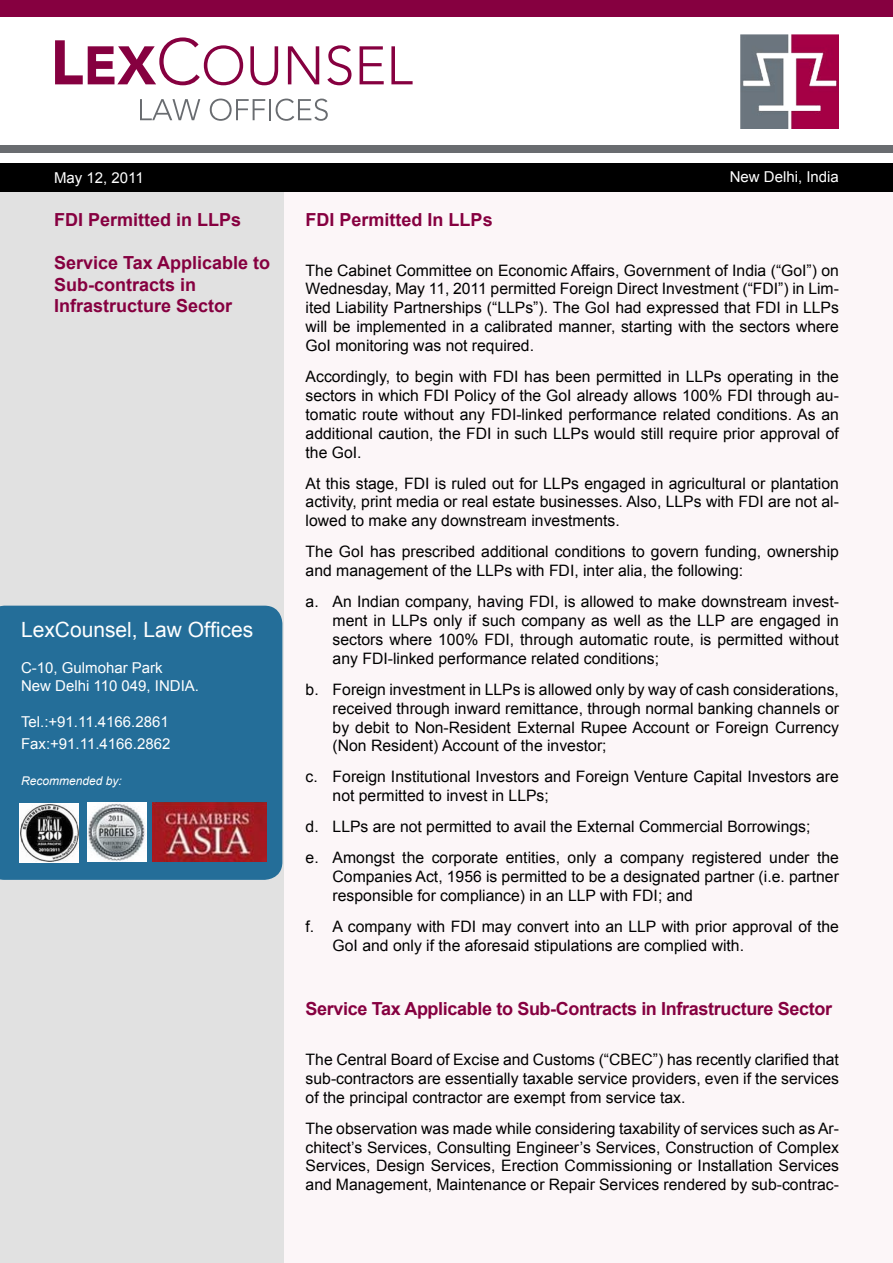
<style>
.page{position:relative;width:893px;height:1263px;background:#fff}
.page>*{position:absolute;margin:0;border:0;box-sizing:border-box;transform-origin:0 0}
.t1{font:21px "Arial";color:#fff}
.head{font:700 18px/21.6px "Arial";color:#860040}
.head-2{font:700 18px "Arial";letter-spacing:-.02em;color:#860040}
.body{font:15.75px/18.9px "Arial";color:#000;text-align:justify}
.hang_1{font:15.75px/18.9px "Arial";color:#000;text-align:justify}
.t2{font:15px "Arial";color:#fff}
.t3{font:italic 12px "Arial";color:#fff}
</style>
<div class="page">
<div style="left:0;top:0;width:893px;height:17px;background:#860040"></div>
<img style="left:740px;top:34px;width:99px;height:94px">
<div style="left:0;top:145px;width:893px;height:8px;background:#696c70"></div>
<svg style="left:55px;top:37px;width:358px;height:84px"></svg>
<div style="left:0;top:191px;width:893px;height:1072px;background:#fcf6f8"></div>
<div style="left:0;top:191px;width:283px;height:1072px;background:#e1e1e1"></div>
<div style="left:0;top:164px;width:893px;height:28px;background:#000"></div>
<div style="left:0;top:606px;width:282px;height:274px;background:#246e99"></div>
<img style="left:20px;top:803px;width:59px;height:59px">
<img style="left:87px;top:802px;width:59px;height:60px">
<img style="left:152px;top:802px;width:114px;height:60px">
<p class="t2" style="left:54px;top:168px;width:91px">May 12, 2011</p>
<p class="head" style="left:54px;top:209px;width:189px">FDI Permitted in LLPs</p>
<p class="head" style="left:54px;top:252px;width:218px">Service Tax Applicable to<br>Sub-contracts in<br>Infrastructure Sector</p>
<p class="t1" style="left:21px;top:616px;width:234px">LexCounsel, Law Offices</p>
<p class="t2" style="left:21px;top:658px;width:143px">C-10, Gulmohar Park</p>
<p class="t2" style="left:21px;top:676px;width:180px">New Delhi 110 049, INDIA.</p>
<p class="t2" style="left:21px;top:712px;width:149px">Tel.:+91.11.4166.2861</p>
<p class="t2" style="left:21px;top:734px;width:151px">Fax:+91.11.4166.2862</p>
<p class="t3" style="left:21px;top:773px;width:102px">Recommended by:</p>
<p class="t2" style="left:730px;top:167px;width:111px">New Delhi, India</p>
<p class="head" style="left:306px;top:209px;width:189px">FDI Permitted In LLPs</p>
<p class="body" style="left:306px;top:261px;width:535px">The Cabinet Committee on Economic Affairs, Government of India (“GoI”) on Wednesday, May 11, 2011 permitted Foreign Direct Investment (“FDI”) in Lim&shy;ited Liability Partnerships (“LLPs”). The GoI had expressed that FDI in LLPs will be implemented in a calibrated manner, starting with the sectors where GoI monitoring was not required.</p>
<p class="body" style="left:306px;top:367px;width:535px">Accordingly, to begin with FDI has been permitted in LLPs operating in the sectors in which FDI Policy of the GoI already allows 100% FDI through au&shy;tomatic route without any FDI-linked performance related conditions. As an additional caution, the FDI in such LLPs would still require prior approval of the GoI.</p>
<p class="body" style="left:306px;top:474px;width:535px">At this stage, FDI is ruled out for LLPs engaged in agricultural or plantation activity, print media or real estate businesses. Also, LLPs with FDI are not al&shy;lowed to make any downstream investments.</p>
<p class="body" style="left:306px;top:542px;width:535px">The GoI has prescribed additional conditions to govern funding, ownership and management of the LLPs with FDI, inter alia, the following:</p>
<p class="hang_1" style="left:333px;top:592px;width:508px;text-indent:-27px">a. An Indian company, having FDI, is allowed to make downstream invest&shy;ment in LLPs only if such company as well as the LLP are engaged in sectors where 100% FDI, through automatic route, is permitted without any FDI-linked performance related conditions;</p>
<p class="hang_1" style="left:333px;top:680px;width:508px;text-indent:-27px">b. Foreign investment in LLPs is allowed only by way of cash considerations, received through inward remittance, through normal banking channels or by debit to Non-Resident External Rupee Account or Foreign Currency (Non Resident) Account of the investor;</p>
<p class="hang_1" style="left:333px;top:767px;width:508px;text-indent:-27px">c. Foreign Institutional Investors and Foreign Venture Capital Investors are not permitted to invest in LLPs;</p>
<p class="hang_1" style="left:306px;top:817px;width:506px">d. LLPs are not permitted to avail the External Commercial Borrowings;</p>
<p class="hang_1" style="left:333px;top:848px;width:508px;text-indent:-27px">e. Amongst the corporate entities, only a company registered under the Companies Act, 1956 is permitted to be a designated partner (i.e. partner responsible for compliance) in an LLP with FDI; and</p>
<p class="hang_1" style="left:333px;top:917px;width:508px;text-indent:-27px">f. A company with FDI may convert into an LLP with prior approval of the<br>GoI and only if the aforesaid stipulations are complied with.</p>
<p class="head-2" style="left:306px;top:997px;width:528px">Service Tax Applicable to Sub-Contracts in Infrastructure Sector</p>
<p class="body" style="left:306px;top:1050px;width:535px">The Central Board of Excise and Customs (“CBEC”) has recently clarified that sub-contractors are essentially taxable service providers, even if the services of the principal contractor are exempt from service tax.</p>
<p class="body" style="left:306px;top:1119px;width:535px">The observation was made while considering taxability of services such as Ar&shy;chitect’s Services, Consulting Engineer’s Services, Construction of Complex Services, Design Services, Erection Commissioning or Installation Services and Management, Maintenance or Repair Services rendered by sub-contrac-</p>
</div>
